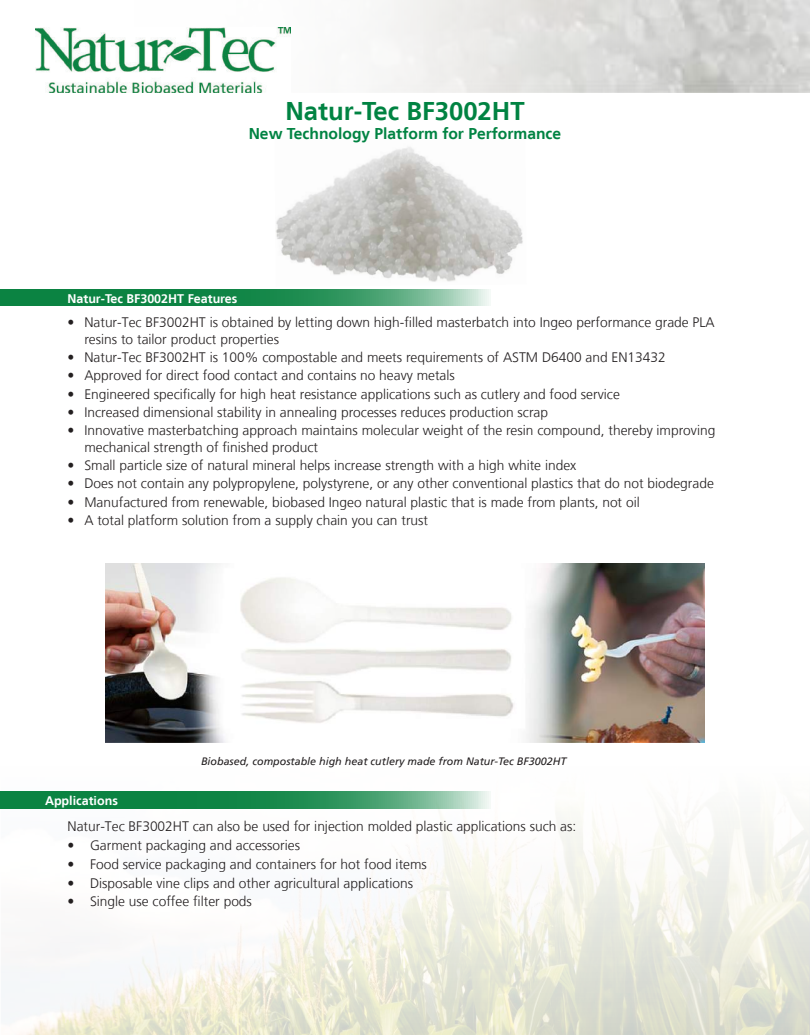
<style>
.page{position:relative;width:810px;height:1035px;background:#fff}
.page>*{position:absolute;margin:0;border:0;box-sizing:border-box;transform-origin:0 0}
.t1{font:700 25.62px "Frutiger LT";color:#008342}
.t2{font:700 15.62px "Frutiger LT";color:#008342}
.t3{font:300 13.75px/16.5px "Frutiger LT";color:#231f20}
.t4{font:700 12.5px "Frutiger LT";color:#fff}
.t5{font:italic 10.75px "Frutiger LT";color:#231f20}
</style>
<div class="page">
<img style="left:276px;top:147px;width:247px;height:135px">
<svg style="left:0;top:289px;width:489px;height:17px;background:#31965f"></svg>
<img style="left:35px;top:0;width:775px;height:93px">
<svg style="left:1px;top:702px;width:809px;height:333px"></svg>
<img style="left:36px;top:27px;width:254px;height:66px">
<svg style="left:0;top:791px;width:490px;height:18px;background:#31965f"></svg>
<img style="left:106px;top:564px;width:598px;height:179px">
<h1 class="t1" style="left:285px;top:96px;width:241px">Natur-Tec BF3002HT</h1>
<p class="t2" style="left:249px;top:124px;width:314px">New Technology Platform for Performance</p>
<p class="t4" style="left:68px;top:291px;width:171px">Natur-Tec BF3002HT Features</p>
<p class="t3" style="left:84px;top:315px;width:632px;text-indent:-17px">• Natur-Tec BF3002HT is obtained by letting down high-filled masterbatch into Ingeo performance grade PLA resins to tailor product properties</p>
<p class="t3" style="left:68px;top:349px;width:600px">• Natur-Tec BF3002HT is 100% compostable and meets requirements of ASTM D6400 and EN13432</p>
<p class="t3" style="left:68px;top:368px;width:389px">• Approved for direct food contact and contains no heavy metals</p>
<p class="t3" style="left:68px;top:386px;width:554px">• Engineered specifically for high heat resistance applications such as cutlery and food service</p>
<p class="t3" style="left:68px;top:404px;width:482px">• Increased dimensional stability in annealing processes reduces production scrap</p>
<p class="t3" style="left:84px;top:423px;width:633px;text-indent:-17px">• Innovative masterbatching approach maintains molecular weight of the resin compound, thereby improving mechanical strength of finished product</p>
<p class="t3" style="left:68px;top:457px;width:510px">• Small particle size of natural mineral helps increase strength with a high white index</p>
<p class="t3" style="left:68px;top:476px;width:648px">• Does not contain any polypropylene, polystyrene, or any other conventional plastics that do not biodegrade</p>
<p class="t3" style="left:68px;top:494px;width:574px">• Manufactured from renewable, biobased Ingeo natural plastic that is made from plants, not oil</p>
<p class="t3" style="left:68px;top:512px;width:362px">• A total platform solution from a supply chain you can trust</p>
<p class="t5" style="left:201px;top:755px;width:367px">Biobased, compostable high heat cutlery made from Natur-Tec BF3002HT</p>
<p class="t4" style="left:45px;top:793px;width:74px">Applications</p>
<p class="t3" style="left:68px;top:819px;width:510px">Natur-Tec BF3002HT can also be used for injection molded plastic applications such as:</p>
<p class="t3" style="left:68px;top:837px;width:234px">• Garment packaging and accessories</p>
<p class="t3" style="left:68px;top:856px;width:361px">• Food service packaging and containers for hot food items</p>
<p class="t3" style="left:68px;top:875px;width:347px">• Disposable vine clips and other agricultural applications</p>
<p class="t3" style="left:68px;top:894px;width:186px">• Single use coffee filter pods</p>
</div>
